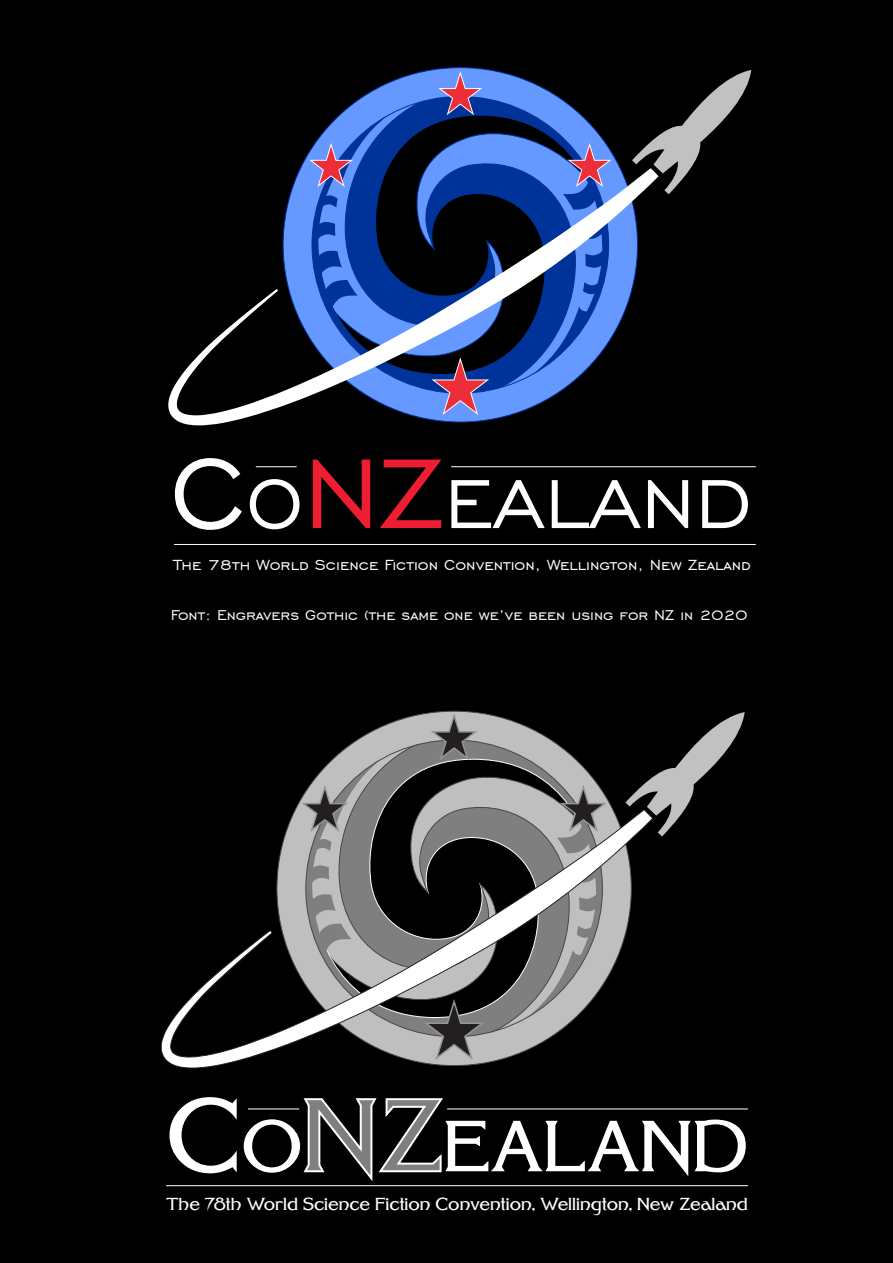
<style>
.page{position:relative;width:893px;height:1263px;background:#000}
.page>*{position:absolute;margin:0;border:0;box-sizing:border-box;transform-origin:0 0}
.t1{font:88.95px "Engravers Gothic BT";letter-spacing:-.005em;color:#fff}
.t2{font:69.3px "FHA Modernized Ideal Classic Normal";letter-spacing:-.005em;color:#fff}
.t3{font:18.6px "Engravers Gothic BT";color:#fff}
.t4{font:18px "Engravers Gothic BT";color:#fff}
.t5{font:16.65px "FHA Modernized Ideal Classic Normal";color:#fff}
.s1{font-size:127.05px}
.s2{font-size:127.05px;color:#ed1d32}
.s3{font-size:99px}
.s4{font-size:99px;color:#7f7f7f}
</style>
<div class="page">
<svg style="left:339px;top:67px;width:166px;height:101px"></svg>
<svg style="left:438px;top:71px;width:44px;height:44px;background:#776ab2"></svg>
<svg style="left:300px;top:115px;width:115px;height:53px"></svg>
<hr style="left:451px;top:466px;width:305px;height:1px;background:#fff">
<hr style="left:174px;top:544px;width:582px;height:1px;background:#fff">
<hr style="left:256px;top:466px;width:41px;height:1px;background:#fff">
<svg style="left:334px;top:710px;width:165px;height:99px"></svg>
<svg style="left:431px;top:713px;width:47px;height:47px;background:#878686"></svg>
<svg style="left:295px;top:758px;width:114px;height:51px"></svg>
<svg style="left:303px;top:1098px;width:140px;height:83px"></svg>
<hr style="left:447px;top:1108px;width:301px;height:1px;background:#fff">
<hr style="left:166px;top:1185px;width:582px;height:1px;background:#fff">
<hr style="left:248px;top:1108px;width:51px;height:1px;background:#fff">
<svg style="left:161px;top:809px;width:415px;height:259px"></svg>
<svg style="left:499px;top:712px;width:246px;height:306px"></svg>
<svg style="left:168px;top:168px;width:413px;height:257px"></svg>
<svg style="left:505px;top:70px;width:246px;height:305px"></svg>
<h1 class="t1" style="left:170px;top:454px;width:583px"><span class="s1">C</span>O<span class="s2">NZ</span>EALAND</h1>
<p class="t3" style="left:174px;top:554px;width:579px">The 78th World Science Fiction Convention, Wellington, New Zealand</p>
<p class="t4" style="left:171px;top:605px;width:578px">Font: Engravers Gothic (the same one we’ve been using for NZ in 2020</p>
<h2 class="t2" style="left:166px;top:1102px;width:583px"><span class="s3">C</span>O<span class="s4">NZ</span>EALAND</h2>
<p class="t5" style="left:166px;top:1194px;width:583px">The 78th World Science Fiction Convention, Wellington, New Zealand</p>
</div>
